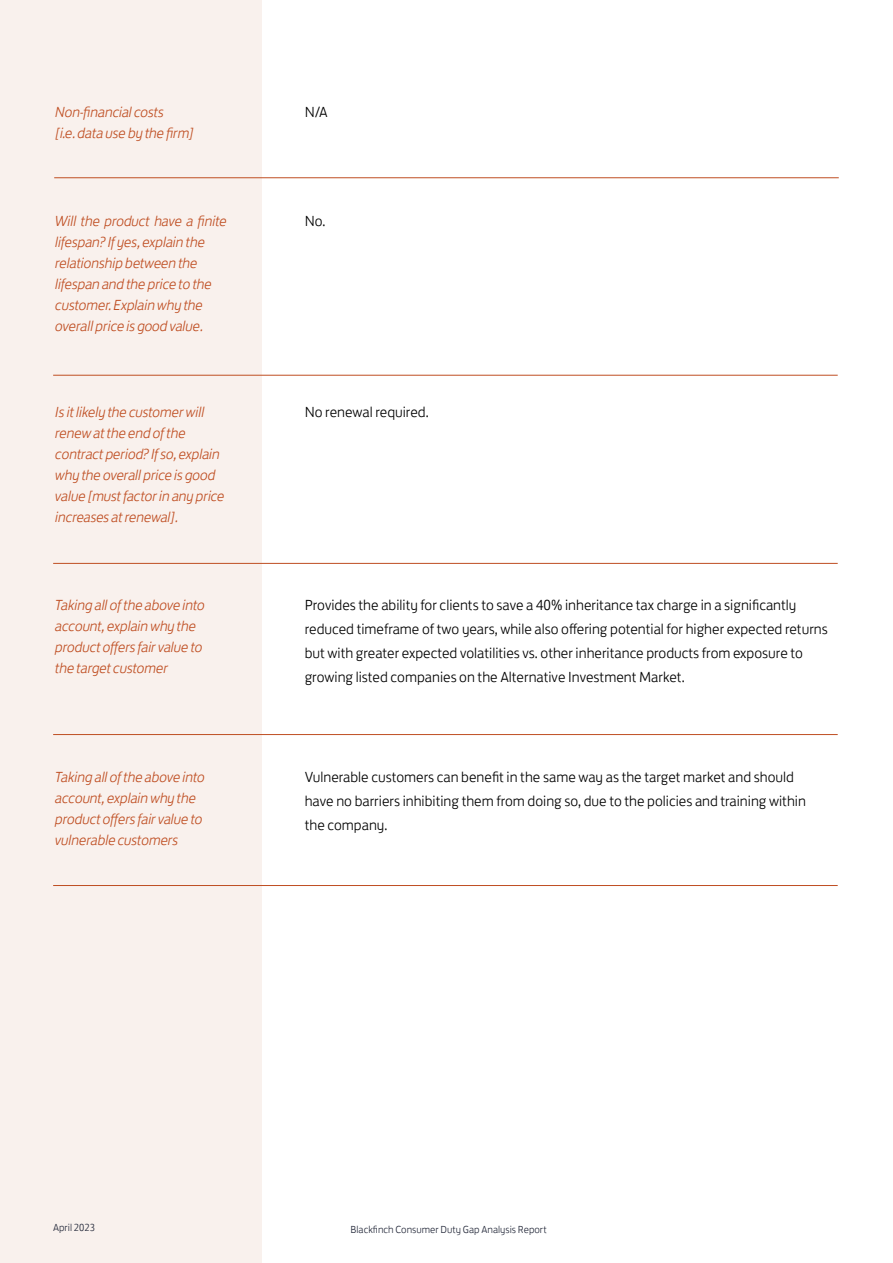
<style>
.page{position:relative;width:893px;height:1263px;background:#fff}
.page>*{position:absolute;margin:0;border:0;box-sizing:border-box;transform-origin:0 0}
.t1{font:italic 300 15px/21px "FS Jack";letter-spacing:-.02em;color:#bf4e22}
.t2{font:300 15px/24px "FS Jack";color:#000}
.t3{font:300 10.5px "FS Jack";color:#24293a}
</style>
<div class="page">
<div style="left:0;top:0;width:261px;height:1263px;background:#f9f1ed"></div>
<hr style="left:54px;top:177px;width:785px;height:1px;background:#bf4e22">
<hr style="left:53px;top:375px;width:785px;height:1px;background:#bf4e22">
<hr style="left:53px;top:563px;width:785px;height:1px;background:#bf4e22">
<hr style="left:53px;top:734px;width:785px;height:1px;background:#bf4e22">
<hr style="left:53px;top:885px;width:785px;height:1px;background:#bf4e22">
<p class="t1" style="left:55px;top:101px;width:140px">Non-financial costs<br>[i.e. data use by the firm]</p>
<p class="t2" style="left:305px;top:99px;width:24px">N/A</p>
<p class="t1" style="left:55px;top:209px;width:173px">Will the product have a finite lifespan? If yes, explain the relationship between the lifespan and the price to the customer. Explain why the overall price is good value.</p>
<p class="t2" style="left:305px;top:207px;width:22px">No.</p>
<p class="t1" style="left:55px;top:400px;width:171px">Is it likely the customer will renew at the end of the contract period? If so, explain why the overall price is good value [must factor in any price increases at renewal].</p>
<p class="t2" style="left:305px;top:398px;width:125px">No renewal required.</p>
<p class="t1" style="left:55px;top:594px;width:151px">Taking all of the above into account, explain why the product offers fair value to the target customer</p>
<p class="t2" style="left:305px;top:592px;width:525px">Provides the ability for clients to save a 40% inheritance tax charge in a significantly reduced timeframe of two years, while also offering potential for higher expected returns but with greater expected volatilities vs. other inheritance products from exposure to growing listed companies on the Alternative Investment Market.</p>
<p class="t1" style="left:55px;top:765px;width:151px">Taking all of the above into account, explain why the product offers fair value to vulnerable customers</p>
<p class="t2" style="left:305px;top:763px;width:503px">Vulnerable customers can benefit in the same way as the target market and should have no barriers inhibiting them from doing so, due to the policies and training within the company.</p>
<p class="t3" style="left:53px;top:1219px;width:43px">April 2023</p>
<p class="t3" style="left:351px;top:1221px;width:198px">Blackfinch Consumer Duty Gap Analysis Report</p>
</div>
